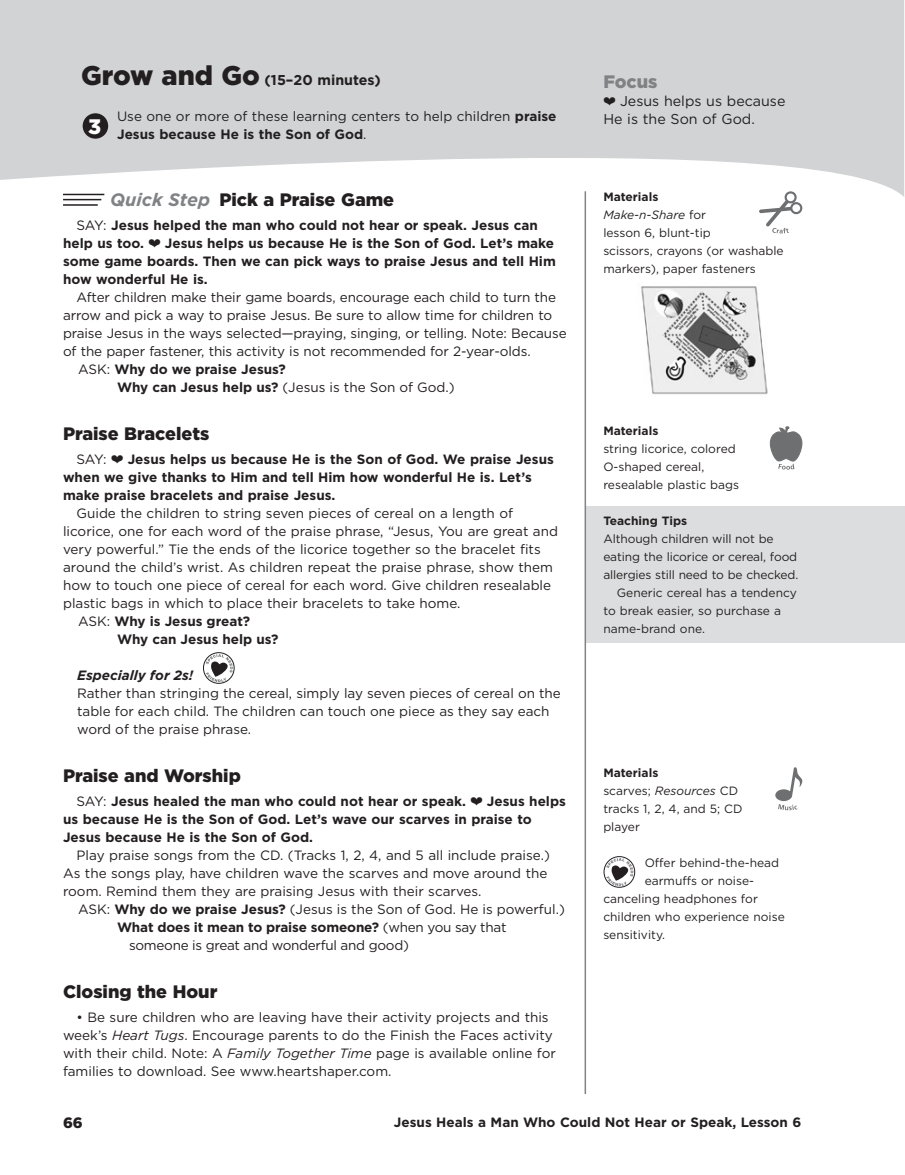
<style>
.page{position:relative;width:905px;height:1175px;background:#fff}
.page>*{position:absolute;margin:0;border:0;box-sizing:border-box;transform-origin:0 0}
.t1{font:900 18px "Gotham";color:#231f20}
.t2{font:900 18px "Gotham";color:#808285}
.t3{font:900 15px "Gotham";color:#231f20}
.t4{font:14.25px/18px "Gotham";color:#231f20}
.t5{font:700 14.25px "Gotham";color:#231f20}
.t6{font:13.5px/18px "Gotham";color:#231f20}
.t7{font:700 13.5px/18px "Gotham";color:#231f20}
.t8{font:13.5px "Gotham";letter-spacing:-.02em;color:#231f20}
.t9{font:italic 700 13.5px "Gotham";color:#231f20}
.t10{font:12px/18px "Gotham";color:#231f20}
.t11{font:700 12px "Gotham";color:#231f20}
.s1{font-weight:900;font-size:27px}
.s2{font-weight:700}
.s3{font-weight:700;font-style:italic;color:#808285}
.s4{font-weight:400}
.s5{font-style:italic}
</style>
<div class="page">
<svg style="left:0;top:0;width:904px;height:197px;fill:#d1d3d4"></svg>
<div style="left:585px;top:506px;width:319px;height:136px;background:#dcddde"></div>
<hr style="left:63px;top:194px;width:41px;height:1px;background:#231f20">
<hr style="left:63px;top:199px;width:38px;height:1px;background:#231f20">
<hr style="left:63px;top:204px;width:35px;height:2px;background:#231f20">
<div style="left:203px;top:652px;width:31px;height:31px;border:1px solid #231f20;border-radius:50%"></div>
<svg style="left:206px;top:654px;width:27px;height:28px"></svg>
<div style="left:604px;top:856px;width:31px;height:31px;border:1px solid #231f20;border-radius:50%"></div>
<svg style="left:606px;top:858px;width:27px;height:28px"></svg>
<hr style="left:584px;top:191px;width:2px;height:903px;background:#808285">
<div style="left:83px;top:113px;width:25px;height:26px;background:#231f20;border-radius:50%"></div>
<svg style="left:759px;top:191px;width:43px;height:42px"></svg>
<svg style="left:769px;top:426px;width:33px;height:43px"></svg>
<svg style="left:775px;top:767px;width:27px;height:43px"></svg>
<img style="left:641px;top:286px;width:127px;height:109px">
<svg style="left:603px;top:97px;width:12px;height:8px"></svg>
<p class="t5" style="left:81px;top:70px;width:301px"><span class="s1">Grow and Go</span> (15–20 minutes)</p>
<p class="t6" style="left:88px;top:107px;width:470px;text-indent:29px">Use one or more of these learning centers to help children <span class="s2">praise<br></span><sup>3</sup> <span class="s2">Jesus because He is the Son of God</span>.</p>
<h1 class="t1" style="left:110px;top:187px;width:285px"><span class="s3">Quick Step</span> Pick a Praise Game</h1>
<p class="t7" style="left:63px;top:216px;width:476px;text-indent:14px"><span class="s4">SAY:</span> Jesus helped the man who could not hear or speak. Jesus can help us too.</p>
<p class="t7" style="left:63px;top:234px;width:494px;text-indent:102px">Jesus helps us because He is the Son of God. Let’s make some game boards. Then we can pick ways to praise Jesus and tell Him how wonderful He is.</p>
<p class="t6" style="left:76px;top:288px;width:481px">After children make their game boards, encourage each child to turn the</p>
<p class="t6" style="left:63px;top:306px;width:490px">arrow and pick a way to praise Jesus. Be sure to allow time for children to</p>
<p class="t6" style="left:63px;top:324px;width:505px">praise Jesus in the ways selected—praying, singing, or telling. Note: Because</p>
<p class="t6" style="left:63px;top:342px;width:469px">of the paper fastener, this activity is not recommended for 2-year-olds.</p>
<p class="t7" style="left:78px;top:360px;width:209px"><span class="s4">ASK:</span> Why do we praise Jesus?</p>
<p class="t6" style="left:117px;top:378px;width:339px"><span class="s2">Why can Jesus help us?</span> (Jesus is the Son of God.)</p>
<h1 class="t1" style="left:63px;top:421px;width:148px">Praise Bracelets</h1>
<p class="t6" style="left:76px;top:450px;width:32px">SAY:</p>
<p class="t7" style="left:63px;top:450px;width:492px;text-indent:65px">Jesus helps us because He is the Son of God. We praise Jesus when we give thanks to Him and tell Him how wonderful He is. Let’s make praise bracelets and praise Jesus.</p>
<p class="t6" style="left:76px;top:504px;width:438px">Guide the children to string seven pieces of cereal on a length of</p>
<p class="t6" style="left:63px;top:522px;width:496px">licorice, one for each word of the praise phrase, “Jesus, You are great and</p>
<p class="t6" style="left:63px;top:540px;width:479px">very powerful.” Tie the ends of the licorice together so the bracelet fits</p>
<p class="t6" style="left:63px;top:558px;width:491px">around the child’s wrist. As children repeat the praise phrase, show them</p>
<p class="t6" style="left:63px;top:576px;width:489px">how to touch one piece of cereal for each word. Give children resealable</p>
<p class="t6" style="left:63px;top:594px;width:399px">plastic bags in which to place their bracelets to take home.</p>
<p class="t7" style="left:78px;top:612px;width:174px"><span class="s4">ASK:</span> Why is Jesus great?</p>
<p class="t7" style="left:117px;top:630px;width:163px">Why can Jesus help us?</p>
<p class="t9" style="left:77px;top:666px;width:118px">Especially for 2s!</p>
<p class="t6" style="left:77px;top:684px;width:485px">Rather than stringing the cereal, simply lay seven pieces of cereal on the table for each child. The children can touch one piece as they say each word of the praise phrase.</p>
<h1 class="t1" style="left:63px;top:763px;width:179px">Praise and Worship</h1>
<p class="t7" style="left:76px;top:792px;width:391px"><span class="s4">SAY:</span> Jesus healed the man who could not hear or speak.</p>
<p class="t7" style="left:63px;top:792px;width:504px;text-indent:424px">Jesus helps us because He is the Son of God. Let’s wave our scarves in praise to<br>Jesus because He is the Son of God.</p>
<p class="t6" style="left:63px;top:846px;width:488px;text-indent:14px">Play praise songs from the CD. (Tracks 1, 2, 4, and 5 all include praise.)<br>As the songs play, have children wave the scarves and move around the room. Remind them they are praising Jesus with their scarves.</p>
<p class="t6" style="left:78px;top:900px;width:488px">ASK: <span class="s2">Why do we praise Jesus?</span> (Jesus is the Son of God. He is powerful.)</p>
<p class="t7" style="left:117px;top:918px;width:391px">What does it mean to praise someone? <span class="s4">(when you say that</span></p>
<p class="t8" style="left:129px;top:936px;width:281px">someone is great and wonderful and good)</p>
<h1 class="t1" style="left:63px;top:979px;width:156px">Closing the Hour</h1>
<p class="t6" style="left:63px;top:1008px;width:494px;text-indent:14px">• Be sure children who are leaving have their activity projects and this week’s <span class="s5">Heart Tugs</span>. Encourage parents to do the Finish the Faces activity with their child. Note: A <span class="s5">Family Together Time</span> page is available online for families to download. See www.heartshaper.com.</p>
<h1 class="t2" style="left:603px;top:69px;width:56px">Focus</h1>
<p class="t4" style="left:603px;top:92px;width:184px;text-indent:17px">Jesus helps us because<br>He is the Son of God.</p>
<p class="t10" style="left:603px;top:187px;width:182px"><span class="s2">Materials<br></span><span class="s5">Make-n-Share</span> for<br>lesson 6, blunt-tip<br>scissors, crayons (or washable markers), paper fasteners</p>
<p class="t11" style="left:603px;top:423px;width:57px">Materials</p>
<p class="t10" style="left:603px;top:439px;width:137px">string licorice, colored<br>O-shaped cereal, resealable plastic bags</p>
<p class="t11" style="left:603px;top:513px;width:85px">Teaching Tips</p>
<p class="t10" style="left:603px;top:529px;width:172px">Although children will not be</p>
<p class="t10" style="left:603px;top:547px;width:195px">eating the licorice or cereal, food</p>
<p class="t10" style="left:603px;top:565px;width:196px">allergies still need to be checked.</p>
<p class="t10" style="left:616px;top:583px;width:182px">Generic cereal has a tendency</p>
<p class="t10" style="left:603px;top:601px;width:179px">to break easier, so purchase a</p>
<p class="t10" style="left:603px;top:619px;width:103px">name-brand one.</p>
<p class="t10" style="left:603px;top:763px;width:141px"><span class="s2">Materials<br></span>scarves; <span class="s5">Resources</span> CD tracks 1, 2, 4, and 5; CD player</p>
<p class="t10" style="left:644px;top:853px;width:136px">Offer behind-the-head</p>
<p class="t10" style="left:644px;top:871px;width:111px">earmuffs or noise-</p>
<p class="t10" style="left:603px;top:889px;width:156px">canceling headphones for</p>
<p class="t10" style="left:603px;top:907px;width:183px">children who experience noise</p>
<p class="t10" style="left:603px;top:925px;width:63px">sensitivity.</p>
<p class="t3" style="left:63px;top:1112px;width:21px">66</p>
<p class="t7" style="left:394px;top:1113px;width:409px">Jesus Heals a Man Who Could Not Hear or Speak, Lesson 6</p>
</div>
